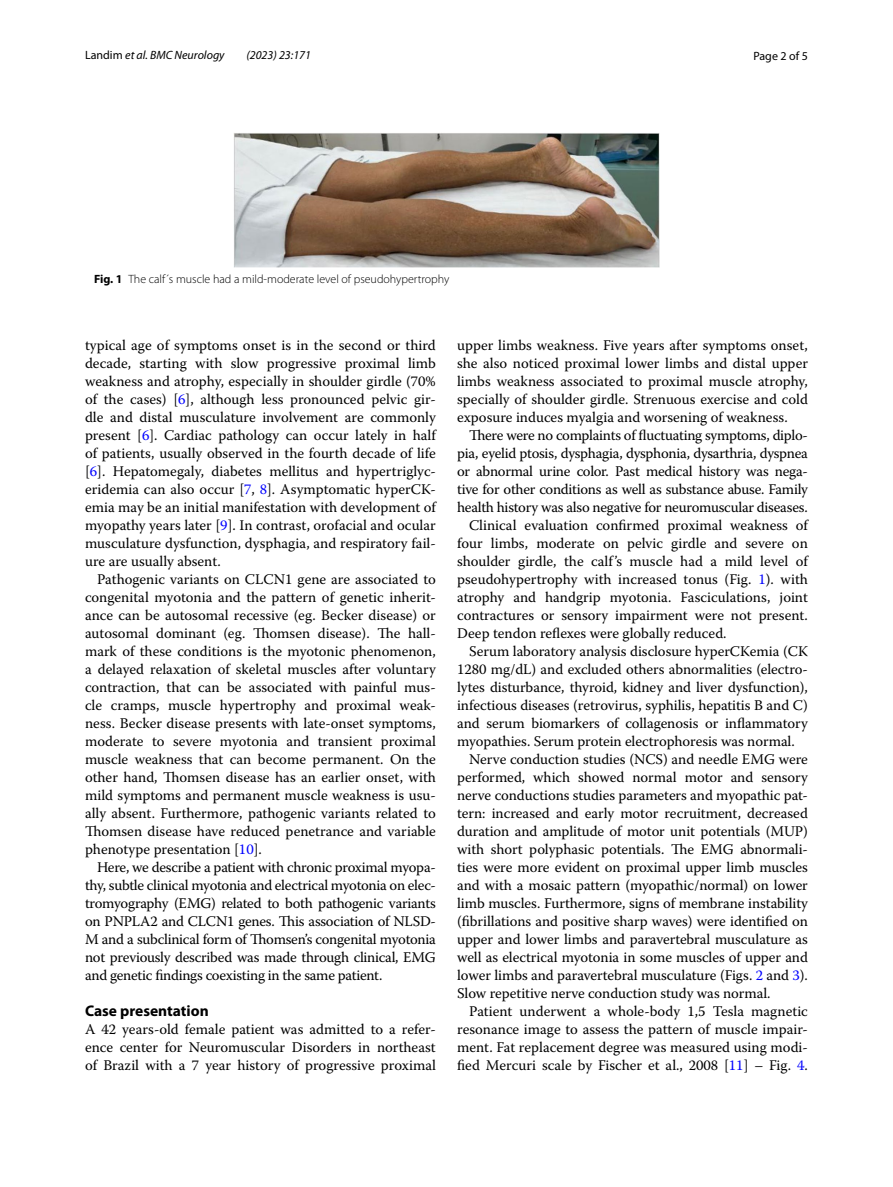
<style>
.page{position:relative;width:893px;height:1187px;background:#fff}
.page>*{position:absolute;margin:0;border:0;box-sizing:border-box;transform-origin:0 0}
.t1{font:700 15.45px "Myriad Pro";color:#000}
.t2{font:14.7px/18px "Warnock Pro";letter-spacing:-.005em;color:#000;text-align:justify}
.t3{font:300 12px "Myriad Pro";color:#000}
.t4{font:italic 12px "Myriad Pro";color:#000}
.t5{font:12px "Myriad Pro";color:#000}
.s1{font-style:normal}
.s2{font-weight:700}
.s3{color:#00f}
</style>
<div class="page">
<img style="left:234px;top:133px;width:425px;height:134px">
<p class="t4" style="left:85px;top:48px;width:141px"><span class="s1">Landim</span> et al. BMC Neurology</p>
<p class="t4" style="left:246px;top:48px;width:66px">(2023) 23:171</p>
<p class="t5" style="left:753px;top:48px;width:56px">Page 2 of 5</p>
<p class="t3" style="left:94px;top:272px;width:357px"><span class="s2">Fig. 1</span> The calf´s muscle had a mild-moderate level of pseudohypertrophy</p>
<p class="t2" style="left:85px;top:336px;width:352px">typical age of symptoms onset is in the second or third decade, starting with slow progressive proximal limb weakness and atrophy, especially in shoulder girdle (70% of the cases) [<span class="s3">6</span>], although less pronounced pelvic gir&shy;dle and distal musculature involvement are commonly present [<span class="s3">6</span>]. Cardiac pathology can occur lately in half of patients, usually observed in the fourth decade of life [<span class="s3">6</span>]. Hepatomegaly, diabetes mellitus and hypertriglyc&shy;eridemia can also occur [<span class="s3">7</span>, <span class="s3">8</span>]. Asymptomatic hyperCK&shy;emia may be an initial manifestation with development of myopathy years later [<span class="s3">9</span>]. In contrast, orofacial and ocular musculature dysfunction, dysphagia, and respiratory fail&shy;ure are usually absent.</p>
<p class="t2" style="left:85px;top:570px;width:352px;text-indent:12px">Pathogenic variants on CLCN1 gene are associated to congenital myotonia and the pattern of genetic inherit&shy;ance can be autosomal recessive (eg. Becker disease) or autosomal dominant (eg. Thomsen disease). The hall&shy;mark of these conditions is the myotonic phenomenon, a delayed relaxation of skeletal muscles after voluntary contraction, that can be associated with painful mus&shy;cle cramps, muscle hypertrophy and proximal weak&shy;ness. Becker disease presents with late-onset symptoms, moderate to severe myotonia and transient proximal muscle weakness that can become permanent. On the other hand, Thomsen disease has an earlier onset, with mild symptoms and permanent muscle weakness is usu&shy;ally absent. Furthermore, pathogenic variants related to Thomsen disease have reduced penetrance and variable phenotype presentation [<span class="s3">10</span>].</p>
<p class="t2" style="left:85px;top:858px;width:352px;text-indent:12px">Here, we describe a patient with chronic proximal myopa&shy;thy, subtle clinical myotonia and electrical myotonia on elec&shy;tromyography (EMG) related to both pathogenic variants on PNPLA2 and CLCN1 genes. This association of NLSD-M and a subclinical form of Thomsen’s congenital myotonia not previously described was made through clinical, EMG and genetic findings coexisting in the same patient.</p>
<p class="t1" style="left:85px;top:1001px;width:125px">Case presentation</p>
<p class="t2" style="left:85px;top:1020px;width:352px">A 42 years-old female patient was admitted to a refer&shy;ence center for Neuromuscular Disorders in northeast of Brazil with a 7 year history of progressive proximal</p>
<p class="t2" style="left:457px;top:336px;width:352px">upper limbs weakness. Five years after symptoms onset, she also noticed proximal lower limbs and distal upper limbs weakness associated to proximal muscle atrophy, specially of shoulder girdle. Strenuous exercise and cold exposure induces myalgia and worsening of weakness.</p>
<p class="t2" style="left:469px;top:426px;width:340px">There were no complaints of fluctuating symptoms, diplo-</p>
<p class="t2" style="left:457px;top:444px;width:352px">pia, eyelid ptosis, dysphagia, dysphonia, dysarthria, dyspnea</p>
<p class="t2" style="left:457px;top:462px;width:352px">or abnormal urine color. Past medical history was nega-</p>
<p class="t2" style="left:457px;top:480px;width:352px">tive for other conditions as well as substance abuse. Family</p>
<p class="t2" style="left:457px;top:498px;width:352px">health history was also negative for neuromuscular diseases.</p>
<p class="t2" style="left:469px;top:516px;width:340px">Clinical evaluation confirmed proximal weakness of</p>
<p class="t2" style="left:457px;top:534px;width:352px">four limbs, moderate on pelvic girdle and severe on</p>
<p class="t2" style="left:457px;top:552px;width:352px">shoulder girdle, the calf’s muscle had a mild level of</p>
<p class="t2" style="left:457px;top:570px;width:352px">pseudohypertrophy with increased tonus (Fig. <span class="s3">1</span>). with</p>
<p class="t2" style="left:457px;top:588px;width:352px">atrophy and handgrip myotonia. Fasciculations, joint</p>
<p class="t2" style="left:457px;top:606px;width:352px">contractures or sensory impairment were not present.</p>
<p class="t2" style="left:457px;top:624px;width:271px">Deep tendon reflexes were globally reduced.</p>
<p class="t2" style="left:469px;top:642px;width:340px">Serum laboratory analysis disclosure hyperCKemia (CK</p>
<p class="t2" style="left:457px;top:660px;width:352px">1280 mg/dL) and excluded others abnormalities (electro-</p>
<p class="t2" style="left:457px;top:678px;width:352px">lytes disturbance, thyroid, kidney and liver dysfunction),</p>
<p class="t2" style="left:457px;top:696px;width:352px">infectious diseases (retrovirus, syphilis, hepatitis B and C)</p>
<p class="t2" style="left:457px;top:714px;width:352px">and serum biomarkers of collagenosis or inflammatory</p>
<p class="t2" style="left:457px;top:732px;width:339px">myopathies. Serum protein electrophoresis was normal.</p>
<p class="t2" style="left:469px;top:750px;width:340px">Nerve conduction studies (NCS) and needle EMG were</p>
<p class="t2" style="left:457px;top:768px;width:352px">performed, which showed normal motor and sensory</p>
<p class="t2" style="left:457px;top:786px;width:352px">nerve conductions studies parameters and myopathic pat-</p>
<p class="t2" style="left:457px;top:804px;width:352px">tern: increased and early motor recruitment, decreased</p>
<p class="t2" style="left:457px;top:822px;width:352px">duration and amplitude of motor unit potentials (MUP)</p>
<p class="t2" style="left:457px;top:840px;width:352px">with short polyphasic potentials. The EMG abnormali-</p>
<p class="t2" style="left:457px;top:858px;width:352px">ties were more evident on proximal upper limb muscles</p>
<p class="t2" style="left:457px;top:876px;width:352px">and with a mosaic pattern (myopathic/normal) on lower</p>
<p class="t2" style="left:457px;top:894px;width:352px">limb muscles. Furthermore, signs of membrane instability</p>
<p class="t2" style="left:457px;top:912px;width:352px">(fibrillations and positive sharp waves) were identified on</p>
<p class="t2" style="left:457px;top:930px;width:352px">upper and lower limbs and paravertebral musculature as</p>
<p class="t2" style="left:457px;top:948px;width:352px">well as electrical myotonia in some muscles of upper and</p>
<p class="t2" style="left:457px;top:966px;width:352px">lower limbs and paravertebral musculature (Figs. <span class="s3">2</span> and <span class="s3">3</span>).</p>
<p class="t2" style="left:457px;top:984px;width:315px">Slow repetitive nerve conduction study was normal.</p>
<p class="t2" style="left:469px;top:1002px;width:340px">Patient underwent a whole-body 1,5 Tesla magnetic</p>
<p class="t2" style="left:457px;top:1020px;width:352px">resonance image to assess the pattern of muscle impair-</p>
<p class="t2" style="left:457px;top:1038px;width:352px">ment. Fat replacement degree was measured using modi-</p>
<p class="t2" style="left:457px;top:1056px;width:352px">fied Mercuri scale by Fischer et al., 2008 [<span class="s3">11</span>] – Fig. <span class="s3">4</span>.</p>
</div>
